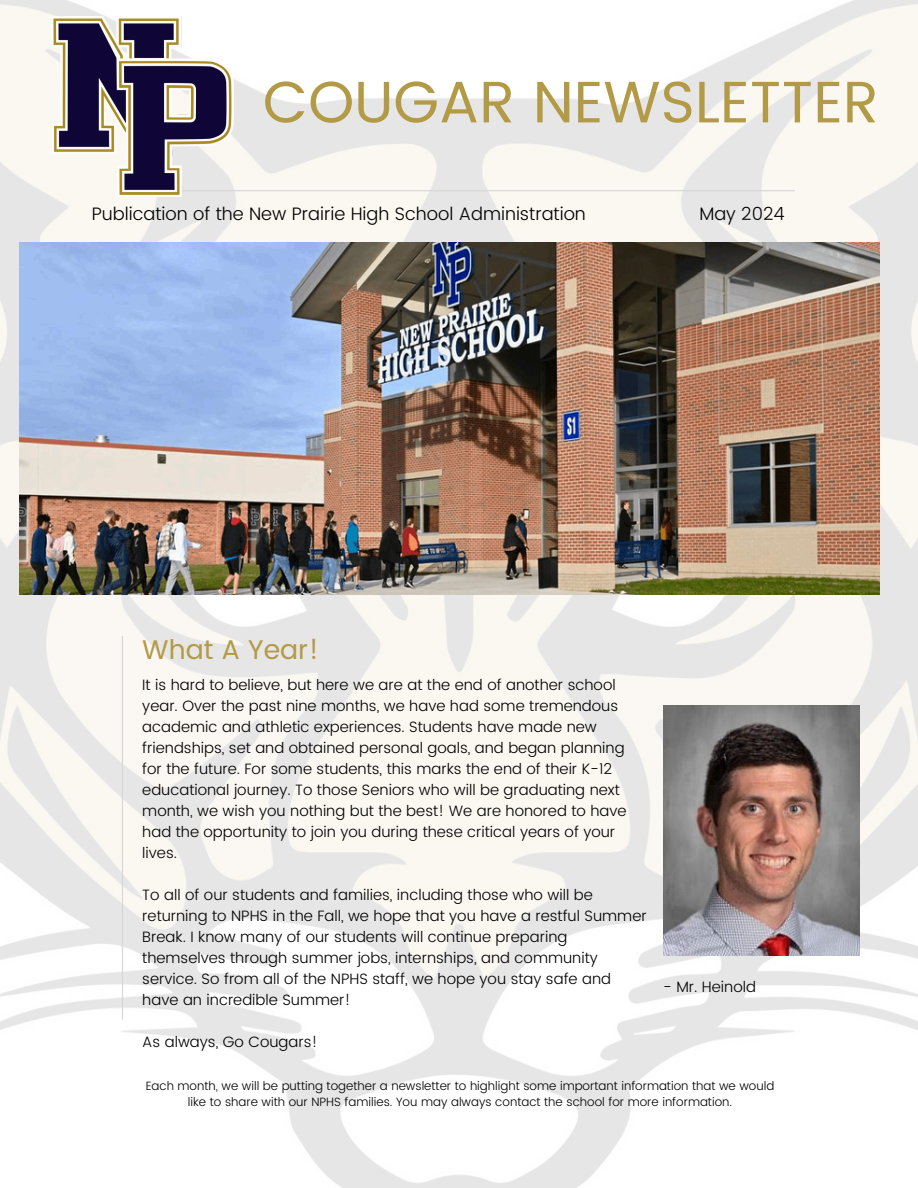
<style>
.page{position:relative;width:918px;height:1188px;background:#fff}
.page>*{position:absolute;margin:0;border:0;box-sizing:border-box;transform-origin:0 0}
.t1{font:58.5px "Poppins";color:#b29a46}
.t2{font:27px "Poppins";color:#b29a46}
.t3{font:300 18px "Poppins";color:#000}
.t4{font:300 15px/21px "Poppins";color:#000}
.t5{font:300 12px/16px "Poppins";color:#000;text-align:center}
</style>
<div class="page">
<img style="left:0;top:0;width:918px;height:1188px">
<img style="left:20px;top:242px;width:859px;height:352px">
<hr style="left:122px;top:636px;width:1px;height:383px;background:#d6d6d6">
<img style="left:663px;top:706px;width:197px;height:249px">
<hr style="left:124px;top:190px;width:670px;height:1px;background:#d6d6d6">
<img style="left:52px;top:17px;width:181px;height:180px">
<p class="t1" style="left:263px;top:68px;width:618px">COUGAR NEWSLETTER</p>
<h2 class="t3" style="left:92px;top:204px;width:496px">Publication of the New Prairie High School Administration</h2>
<h2 class="t3" style="left:699px;top:204px;width:87px">May 2024</h2>
<h4 class="t2" style="left:142px;top:634px;width:178px">What A Year!</h4>
<h4 class="t4" style="left:142px;top:674px;width:486px">It is hard to believe, but here we are at the end of another school year. Over the past nine months, we have had some tremendous academic and athletic experiences. Students have made new friendships, set and obtained personal goals, and began planning for the future. For some students, this marks the end of their K-12 educational journey. To those Seniors who will be graduating next month, we wish you nothing but the best! We are honored to have had the opportunity to join you during these critical years of your lives.</h4>
<h4 class="t4" style="left:142px;top:884px;width:506px">To all of our students and families, including those who will be returning to NPHS in the Fall, we hope that you have a restful Summer Break. I know many of our students will continue preparing themselves through summer jobs, internships, and community service. So from all of the NPHS staff, we hope you stay safe and have an incredible Summer!</h4>
<h4 class="t4" style="left:142px;top:1031px;width:177px">As always, Go Cougars!</h4>
<p class="t5" style="left:146px;top:1078px;width:630px">Each month, we will be putting together a newsletter to highlight some important information that we would like to share with our NPHS families. You may always contact the school for more information.</p>
<p class="t4" style="left:663px;top:976px;width:94px">- Mr. Heinold</p>
</div>
